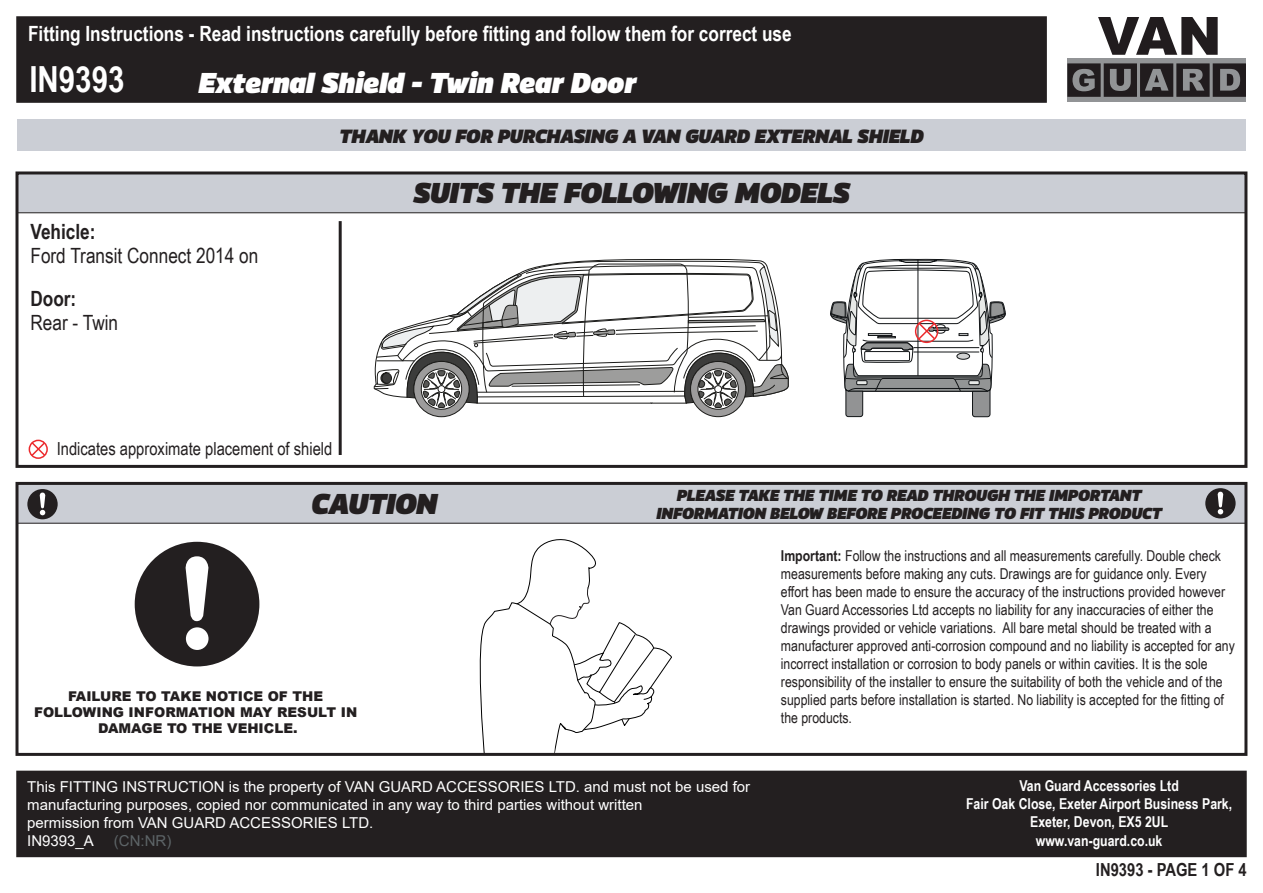
<style>
.page{position:relative;width:1263px;height:893px;background:#fff}
.page>*{position:absolute;margin:0;border:0;box-sizing:border-box;transform-origin:0 0}
.t1{font:700 36px "Arial Narrow";color:#fff}
.t2{font:italic 900 27px "Vinkel";color:#231f20}
.t3{font:italic 900 27px "Vinkel";color:#fff}
.t4{font:700 21px "Arial Narrow";color:#fff}
.t5{font:21px "Arial Narrow";color:#231f20}
.t6{font:700 21px "Arial Narrow";color:#231f20}
.t7{font:italic 900 18px "Vinkel";color:#231f20}
.t8{font:18px "Arial Narrow";color:#231f20}
.t9{font:700 18px "Arial Narrow";color:#231f20}
.t10{font:15px/18px "Arial Narrow";color:#231f20}
.t11{font:15px/18px "Arial";color:#fff}
.t12{font:700 15px/18px "Arial Narrow";color:#fff;text-align:center}
.t13{font:italic 900 15px/18px "Vinkel";color:#231f20;text-align:center}
.t14{font:15px "Arial";color:#5d6467}
.t15{font:900 13.5px/16.2px "Arial";color:#231f20;text-align:center}
.s1{font-weight:700}
</style>
<div class="page">
<div style="left:17px;top:173px;width:1229px;height:40px;background:#cbced5;border:1px solid #231f20"></div>
<div style="left:16px;top:171px;width:1231px;height:297px;border:3px solid #231f20"></div>
<svg style="left:830px;top:258px;width:176px;height:159px"></svg>
<svg style="left:373px;top:260px;width:416px;height:157px"></svg>
<div style="left:29px;top:440px;width:19px;height:19px;border:2px solid #ec2a2d;border-radius:50%"></div>
<svg style="left:29px;top:440px;width:18px;height:18px"></svg>
<hr style="left:339px;top:221px;width:3px;height:234px;background:#231f20">
<div style="left:16px;top:771px;width:1231px;height:86px;background:#231f20"></div>
<div style="left:16px;top:16px;width:1031px;height:87px;background:#231f20;border:2px solid #231f20"></div>
<svg style="left:1098px;top:17px;width:120px;height:38px"></svg>
<div style="left:1067px;top:58px;width:179px;height:44px;background:#929496"></div>
<svg style="left:1067px;top:63px;width:179px;height:34px"></svg>
<div style="left:17px;top:119px;width:1229px;height:32px;background:#cbced5"></div>
<svg style="left:480px;top:539px;width:192px;height:213px"></svg>
<div style="left:17px;top:483px;width:1229px;height:41px;background:#cbced5"></div>
<div style="left:16px;top:482px;width:1231px;height:274px;border:3px solid #231f20"></div>
<div style="left:27px;top:489px;width:31px;height:30px;background:#231f20;border-radius:50%"></div>
<svg style="left:40px;top:493px;width:5px;height:22px"></svg>
<div style="left:1205px;top:488px;width:30px;height:30px;background:#231f20;border-radius:50%"></div>
<svg style="left:1218px;top:492px;width:5px;height:22px"></svg>
<div style="left:135px;top:542px;width:124px;height:124px;background:#231f20;border-radius:50%"></div>
<svg style="left:186px;top:556px;width:22px;height:65px"></svg>
<div style="left:186px;top:627px;width:22px;height:23px;background:#fff;border-radius:50%"></div>
<h3 class="t4" style="left:28px;top:18px;width:765px">Fitting Instructions - Read instructions carefully before fitting and follow them for correct use</h3>
<h1 class="t1" style="left:29px;top:52px;width:97px">IN9393</h1>
<h2 class="t3" style="left:198px;top:64px;width:439px">External Shield - Twin Rear Door</h2>
<p class="t7" style="left:340px;top:124px;width:585px">THANK YOU FOR PURCHASING A VAN GUARD EXTERNAL SHIELD</p>
<h3 class="t6" style="left:30px;top:216px;width:67px">Vehicle:</h3>
<h3 class="t5" style="left:30px;top:240px;width:229px">Ford Transit Connect 2014 on</h3>
<h3 class="t6" style="left:30px;top:283px;width:47px">Door:</h3>
<h3 class="t5" style="left:30px;top:308px;width:89px">Rear - Twin</h3>
<p class="t8" style="left:57px;top:436px;width:277px">Indicates approximate placement of shield</p>
<h2 class="t2" style="left:414px;top:174px;width:437px">SUITS THE FOLLOWING MODELS</h2>
<h2 class="t2" style="left:311px;top:485px;width:127px">CAUTION</h2>
<p class="t15" style="left:34px;top:688px;width:325px">FAILURE TO TAKE NOTICE OF THE<br>FOLLOWING INFORMATION MAY RESULT IN<br>DAMAGE TO THE VEHICLE.</p>
<p class="t13" style="left:656px;top:487px;width:507px">PLEASE TAKE THE TIME TO READ THROUGH THE IMPORTANT<br>INFORMATION BELOW BEFORE PROCEEDING TO FIT THIS PRODUCT</p>
<p class="t10" style="left:781px;top:546px;width:455px"><span class="s1">Important:</span> Follow the instructions and all measurements carefully. Double check measurements before making any cuts. Drawings are for guidance only. Every effort has been made to ensure the accuracy of the instructions provided however Van Guard Accessories Ltd accepts no liability for any inaccuracies of either the drawings provided or vehicle variations. All bare metal should be treated with a manufacturer approved anti-corrosion compound and no liability is accepted for any incorrect installation or corrosion to body panels or within cavities. It is the sole responsibility of the installer to ensure the suitability of both the vehicle and of the supplied parts before installation is started. No liability is accepted for the fitting of the products.</p>
<p class="t11" style="left:27px;top:778px;width:724px">This FITTING INSTRUCTION is the property of VAN GUARD ACCESSORIES LTD. and must not be used for manufacturing purposes, copied nor communicated in any way to third parties without written<br>permission from VAN GUARD ACCESSORIES LTD.<br>IN9393_A</p>
<p class="t14" style="left:114px;top:831px;width:59px">(CN:NR)</p>
<p class="t12" style="left:966px;top:776px;width:268px">Van Guard Accessories Ltd<br>Fair Oak Close, Exeter Airport Business Park,<br>Exeter, Devon, EX5 2UL</p>
<p class="t12" style="left:1036px;top:831px;width:128px">www.van-guard.co.uk</p>
<p class="t9" style="left:1096px;top:856px;width:152px">IN9393 - PAGE 1 OF 4</p>
</div>
